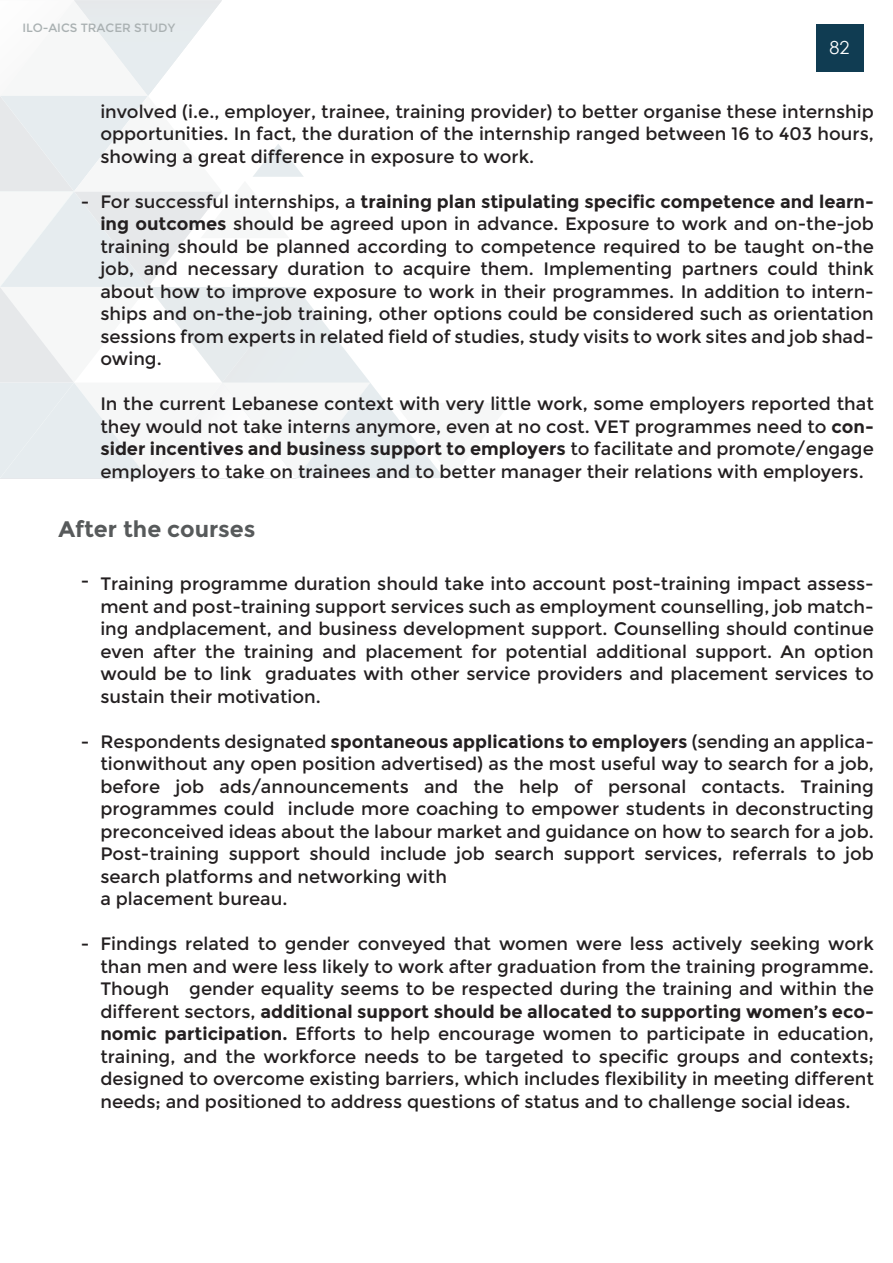
<style>
.page{position:relative;width:893px;height:1263px;background:#fff}
.page>*{position:absolute;margin:0;border:0;box-sizing:border-box;transform-origin:0 0}
.t1{font:700 22.5px "Montserrat";color:#575a5b}
.t2{font:18px/22.5px "Montserrat";color:#231f20;text-align:justify}
.t3{font:18px "Century Gothic";color:#fff}
.t4{font:12px "Montserrat";color:#aab1b2}
.s1{font-weight:700}
</style>
<div class="page">
<svg style="left:0;top:0;width:444px;height:479px"></svg>
<div style="left:816px;top:24px;width:47px;height:48px;background:#103c52"></div>
<p class="t4" style="left:22px;top:21px;width:154px">ILO-AICS TRACER STUDY</p>
<p class="t3" style="left:829px;top:34px;width:21px">82</p>
<p class="t2" style="left:81px;top:190px;width:10px">-</p>
<p class="t2" style="left:100px;top:100px;width:775px">involved (i.e., employer, trainee, training provider) to better organise these internship opportunities. In fact, the duration of the internship ranged between 16 to 403 hours, showing a great difference in exposure to work.</p>
<p class="t2" style="left:100px;top:190px;width:775px">For successful internships, a <span class="s1">training plan stipulating specific competence and learn&shy;ing outcomes</span> should be agreed upon in advance. Exposure to work and on-the-job training should be planned according to competence required to be taught on-the job, and necessary duration to acquire them. Implementing partners could think about how to improve exposure to work in their programmes. In addition to intern&shy;ships and on-the-job training, other options could be considered such as orientation sessions from experts in related field of studies, study visits to work sites and job shad&shy;owing.</p>
<p class="t2" style="left:100px;top:393px;width:775px">In the current Lebanese context with very little work, some employers reported that they would not take interns anymore, even at no cost. VET programmes need to <span class="s1">con&shy;sider incentives and business support to employers</span> to facilitate and promote/engage employers to take on trainees and to better manager their relations with employers.</p>
<p class="t1" style="left:58px;top:516px;width:199px">After the courses</p>
<p class="t2" style="left:81px;top:570px;width:10px">-</p>
<p class="t2" style="left:81px;top:730px;width:10px">-</p>
<p class="t2" style="left:81px;top:933px;width:10px">-</p>
<p class="t2" style="left:100px;top:573px;width:775px">Training programme duration should take into account post-training impact assess&shy;ment and post-training support services such as employment counselling, job match&shy;ing andplacement, and business development support. Counselling should continue even after the training and placement for potential additional support. An option would be to link graduates with other service providers and placement services to sustain their motivation.</p>
<p class="t2" style="left:100px;top:730px;width:775px;text-align:left">Respondents designated <span class="s1">spontaneous applications to employers</span> (sending an applica&shy;tionwithout any open position advertised) as the most useful way to search for a job, before job ads/announcements and the help of personal contacts. Training programmes could include more coaching to empower students in deconstructing preconceived ideas about the labour market and guidance on how to search for a job.<br>Post-training support should include job search support services, referrals to job search platforms and networking with<br>a placement bureau.</p>
<p class="t2" style="left:100px;top:933px;width:775px">Findings related to gender conveyed that women were less actively seeking work than men and were less likely to work after graduation from the training programme.<br>Though gender equality seems to be respected during the training and within the different sectors, <span class="s1">additional support should be allocated to supporting women’s eco&shy;nomic participation.</span> Efforts to help encourage women to participate in education, training, and the workforce needs to be targeted to specific groups and contexts; designed to overcome existing barriers, which includes flexibility in meeting different needs; and positioned to address questions of status and to challenge social ideas.</p>
</div>
